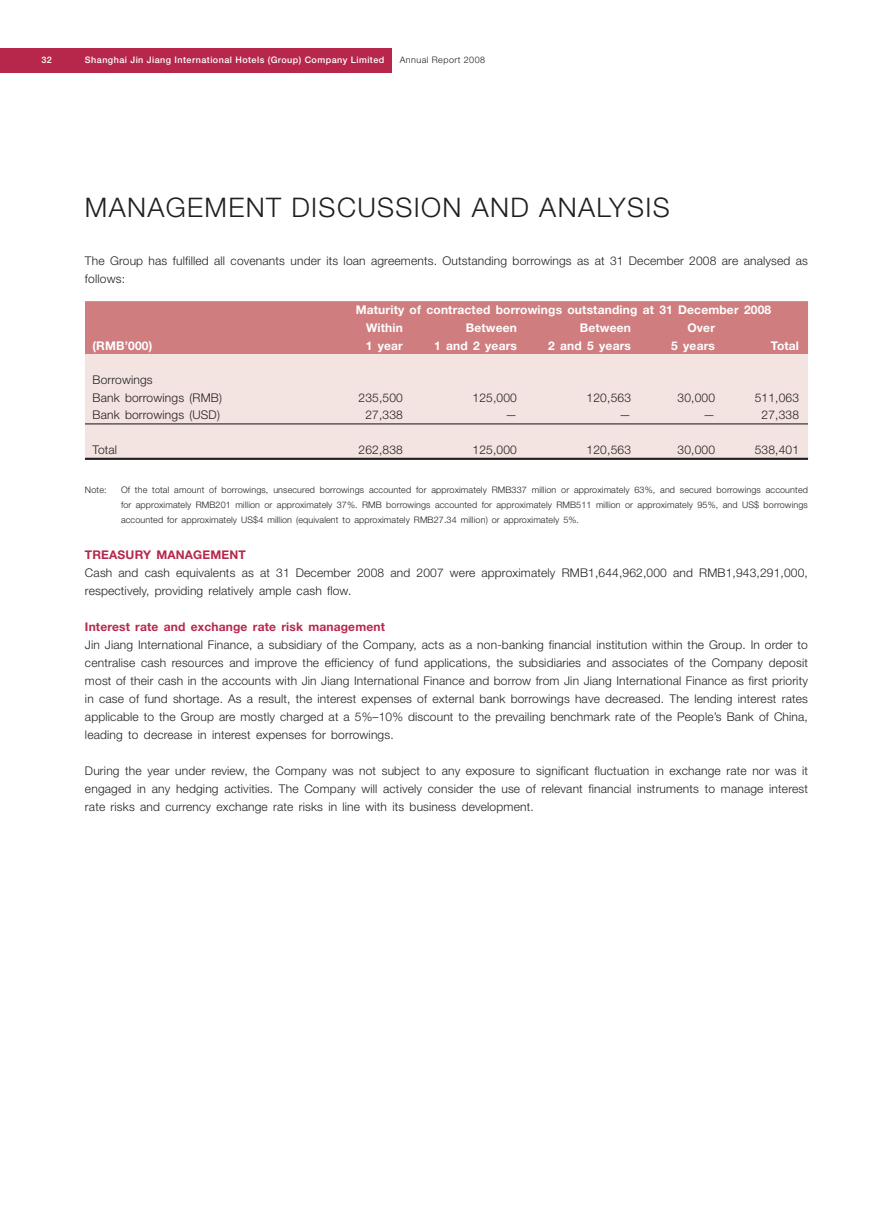
<style>
.page{position:relative;width:893px;height:1212px;background:#fff}
.page>*{position:absolute;margin:0;border:0;box-sizing:border-box;transform-origin:0 0}
.t1{font:300 27px "Helvetica Neue LT Std";letter-spacing:.05em;color:#231f20}
.t2{font:300 12px/18px "Helvetica Neue LT Std";letter-spacing:.015em;color:#231f20}
.t3{font:700 12px/18px "Helvetica Neue LT Std";letter-spacing:.015em;color:#fff;text-align:right}
.t4{font:700 12px "Helvetica Neue LT Std";letter-spacing:.015em;color:#b7274c}
.t5{font:300 9px/15px "Helvetica Neue LT Std";letter-spacing:.015em;color:#231f20;text-align:justify}
.t6{font:500 9px "Helvetica Neue LT Std";letter-spacing:.05em;color:#fff}
.t7{font:300 9px "Helvetica Neue LT Std";letter-spacing:.05em;color:#231f20}
</style>
<div class="page">
<div style="left:0;top:48px;width:391px;height:24px;background:#b7274c"></div>
<div style="left:85px;top:301px;width:723px;height:53px;background:#cf7d7f"></div>
<div style="left:85px;top:354px;width:723px;height:103px;background:#f3e3e1"></div>
<svg style="left:85px;top:423px;width:723px;height:2px"></svg>
<svg style="left:85px;top:457px;width:724px;height:3px"></svg>
<p class="t6" style="left:41px;top:56px;width:12px">32</p>
<p class="t6" style="left:85px;top:56px;width:301px">Shanghai Jin Jiang International Hotels (Group) Company Limited</p>
<p class="t7" style="left:400px;top:56px;width:87px">Annual Report 2008</p>
<h1 class="t1" style="left:85px;top:197px;width:586px">MANAGEMENT DISCUSSION AND ANALYSIS</h1>
<p class="t2" style="left:85px;top:253px;width:724px">The Group has fulfilled all covenants under its loan agreements. Outstanding borrowings as at 31 December 2008 are analysed as follows:</p>
<p class="t3" style="left:356px;top:302px;width:417px">Maturity of contracted borrowings outstanding at 31 December 2008</p>
<p class="t3" style="left:92px;top:337px;width:61px">(RMB’000)</p>
<p class="t3" style="left:366px;top:319px;width:39px;text-align:left">Within<br>1 year</p>
<p class="t3" style="left:434px;top:319px;width:84px">Between<br>1 and 2 years</p>
<p class="t3" style="left:548px;top:319px;width:84px">Between<br>2 and 5 years</p>
<p class="t3" style="left:671px;top:319px;width:45px">Over<br>5 years</p>
<p class="t3" style="left:771px;top:337px;width:30px">Total</p>
<p class="t2" style="left:92px;top:373px;width:131px;line-height:17.4px">Borrowings<br>Bank borrowings (RMB)</p>
<p class="t2" style="left:359px;top:390px;width:46px">235,500</p>
<p class="t2" style="left:473px;top:390px;width:46px">125,000</p>
<p class="t2" style="left:587px;top:390px;width:46px">120,563</p>
<p class="t2" style="left:677px;top:390px;width:39px">30,000</p>
<p class="t2" style="left:755px;top:390px;width:46px">511,063</p>
<p class="t2" style="left:92px;top:407px;width:129px">Bank borrowings (USD)</p>
<p class="t2" style="left:365px;top:407px;width:39px">27,338</p>
<p class="t2" style="left:505px;top:407px;width:13px">—</p>
<p class="t2" style="left:619px;top:407px;width:13px">—</p>
<p class="t2" style="left:703px;top:407px;width:13px">—</p>
<p class="t2" style="left:761px;top:407px;width:39px">27,338</p>
<p class="t2" style="left:92px;top:442px;width:26px">Total</p>
<p class="t2" style="left:359px;top:442px;width:46px">262,838</p>
<p class="t2" style="left:473px;top:442px;width:46px">125,000</p>
<p class="t2" style="left:587px;top:442px;width:46px">120,563</p>
<p class="t2" style="left:677px;top:442px;width:39px">30,000</p>
<p class="t2" style="left:755px;top:442px;width:46px">538,401</p>
<p class="t5" style="left:85px;top:483px;width:23px">Note:</p>
<p class="t5" style="left:121px;top:483px;width:688px">Of the total amount of borrowings, unsecured borrowings accounted for approximately RMB337 million or approximately 63%, and secured borrowings accounted for approximately RMB201 million or approximately 37%. RMB borrowings accounted for approximately RMB511 million or approximately 95%, and US$ borrowings accounted for approximately US$4 million (equivalent to approximately RMB27.34 million) or approximately 5%.</p>
<p class="t4" style="left:85px;top:550px;width:162px">TREASURY MANAGEMENT</p>
<p class="t2" style="left:85px;top:565px;width:724px">Cash and cash equivalents as at 31 December 2008 and 2007 were approximately RMB1,644,962,000 and RMB1,943,291,000, respectively, providing relatively ample cash flow.</p>
<p class="t4" style="left:85px;top:622px;width:301px">Interest rate and exchange rate risk management</p>
<p class="t2" style="left:85px;top:637px;width:724px;text-align:justify">Jin Jiang International Finance, a subsidiary of the Company, acts as a non-banking financial institution within the Group. In order to centralise cash resources and improve the efficiency of fund applications, the subsidiaries and associates of the Company deposit most of their cash in the accounts with Jin Jiang International Finance and borrow from Jin Jiang International Finance as first priority in case of fund shortage. As a result, the interest expenses of external bank borrowings have decreased. The lending interest rates applicable to the Group are mostly charged at a 5%–10% discount to the prevailing benchmark rate of the People’s Bank of China, leading to decrease in interest expenses for borrowings.</p>
<p class="t2" style="left:85px;top:763px;width:724px;text-align:justify">During the year under review, the Company was not subject to any exposure to significant fluctuation in exchange rate nor was it engaged in any hedging activities. The Company will actively consider the use of relevant financial instruments to manage interest rate risks and currency exchange rate risks in line with its business development.</p>
</div>
